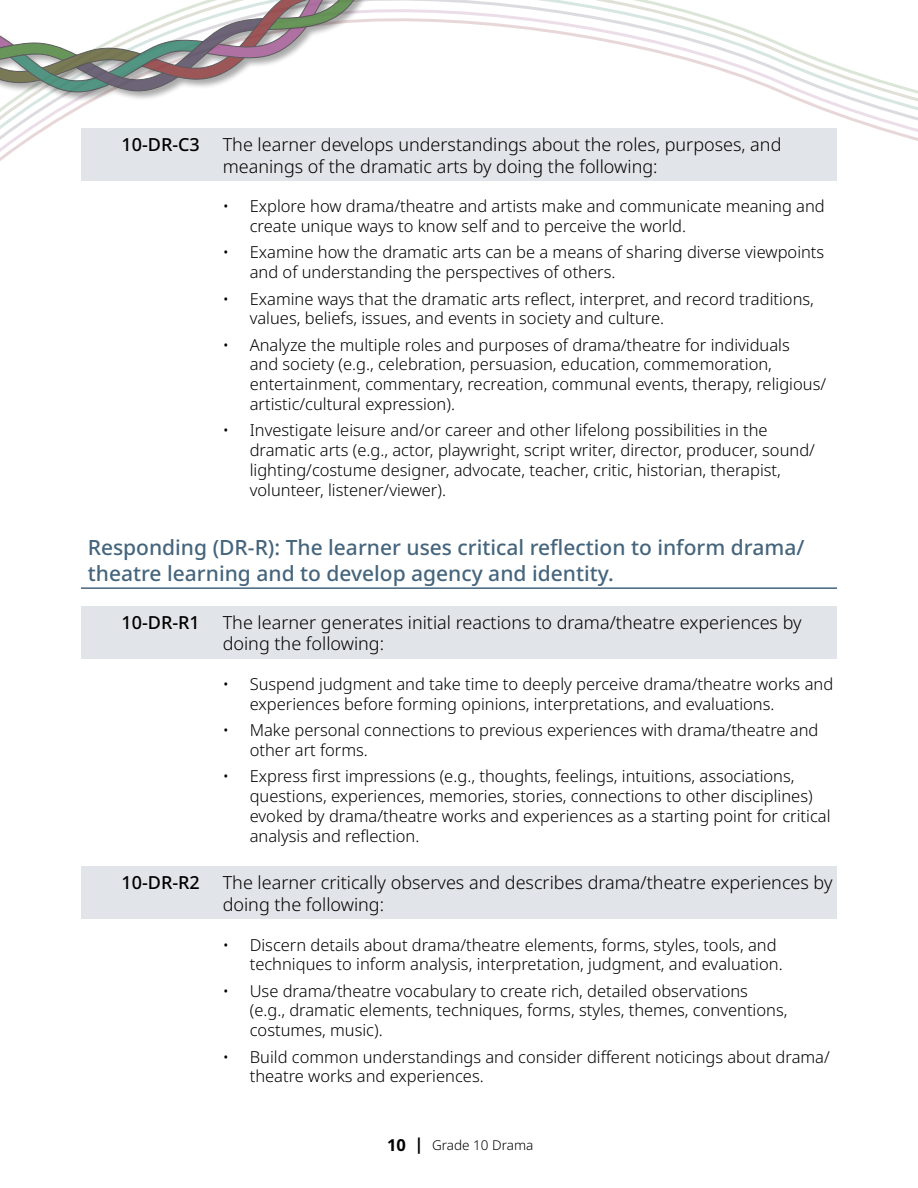
<style>
.page{position:relative;width:918px;height:1188px;background:#fff}
.page>*{position:absolute;margin:0;border:0;box-sizing:border-box;transform-origin:0 0}
.Header_Outcomes{font:500 21px/25.2px "Noto Sans";color:#45657d}
.GLO_arts{font:300 18px/21.6px "Noto Sans";color:#000}
.GLO_arts-2{font:500 18px "Noto Sans";color:#000}
.t1{font:300 16.5px/19.8px "Noto Sans";color:#000}
.t2{font:300 13.5px "Noto Sans";color:#000}
.s1{font-weight:700;font-size:16.5px}
</style>
<div class="page">
<svg style="left:0;top:0;width:918px;height:161px"></svg>
<div style="left:0;top:0;width:515px;height:102px;background:#000;opacity:.4"></div>
<svg style="left:0;top:0;width:407px;height:96px"></svg>
<div style="left:81px;top:129px;width:756px;height:52px;background:#e1e4e8"></div>
<hr style="left:81px;top:587px;width:756px;height:2px;background:#45657d">
<div style="left:81px;top:606px;width:756px;height:53px;background:#e1e4e8"></div>
<div style="left:81px;top:867px;width:756px;height:52px;background:#e1e4e8"></div>
<h4 class="GLO_arts-2" style="left:122px;top:132px;width:80px">10-DR-C3</h4>
<h4 class="GLO_arts" style="left:223px;top:134px;width:560px">The learner develops understandings about the roles, purposes, and meanings of the dramatic arts by doing the following:</h4>
<p class="t1" style="left:250px;top:197px;width:577px;text-indent:-27px">• Explore how drama/theatre and artists make and communicate meaning and create unique ways to know self and to perceive the world.</p>
<p class="t1" style="left:250px;top:243px;width:576px;text-indent:-27px">• Examine how the dramatic arts can be a means of sharing diverse viewpoints and of understanding the perspectives of others.</p>
<p class="t1" style="left:250px;top:289px;width:566px;text-indent:-27px">• Examine ways that the dramatic arts reflect, interpret, and record traditions, values, beliefs, issues, and events in society and culture.</p>
<p class="t1" style="left:250px;top:335px;width:578px;text-indent:-27px">• Analyze the multiple roles and purposes of drama/theatre for individuals<br>and society (e.g., celebration, persuasion, education, commemoration, entertainment, commentary, recreation, communal events, therapy, religious/ artistic/cultural expression).</p>
<p class="t1" style="left:250px;top:421px;width:567px;text-indent:-27px">• Investigate leisure and/or career and other lifelong possibilities in the dramatic arts (e.g., actor, playwright, script writer, director, producer, sound/ lighting/costume designer, advocate, teacher, critic, historian, therapist, volunteer, listener/viewer).</p>
<h3 class="Header_Outcomes" style="left:88px;top:536px;width:718px">Responding (DR-R): The learner uses critical reflection to inform drama/ theatre learning and to develop agency and identity.</h3>
<h4 class="GLO_arts-2" style="left:122px;top:610px;width:80px">10-DR-R1</h4>
<h4 class="GLO_arts" style="left:223px;top:612px;width:580px">The learner generates initial reactions to drama/theatre experiences by doing the following:</h4>
<p class="t1" style="left:250px;top:675px;width:585px;text-indent:-27px">• Suspend judgment and take time to deeply perceive drama/theatre works and experiences before forming opinions, interpretations, and evaluations.</p>
<p class="t1" style="left:250px;top:721px;width:570px;text-indent:-27px">• Make personal connections to previous experiences with drama/theatre and other art forms.</p>
<p class="t1" style="left:250px;top:767px;width:582px;text-indent:-27px">• Express first impressions (e.g., thoughts, feelings, intuitions, associations, questions, experiences, memories, stories, connections to other disciplines) evoked by drama/theatre works and experiences as a starting point for critical analysis and reflection.</p>
<h4 class="GLO_arts-2" style="left:122px;top:870px;width:80px">10-DR-R2</h4>
<h4 class="GLO_arts" style="left:223px;top:872px;width:611px">The learner critically observes and describes drama/theatre experiences by doing the following:</h4>
<p class="t1" style="left:250px;top:935px;width:534px;text-indent:-27px">• Discern details about drama/theatre elements, forms, styles, tools, and techniques to inform analysis, interpretation, judgment, and evaluation.</p>
<p class="t1" style="left:250px;top:981px;width:539px;text-indent:-27px">• Use drama/theatre vocabulary to create rich, detailed observations<br>(e.g., dramatic elements, techniques, forms, styles, themes, conventions, costumes, music).</p>
<p class="t1" style="left:250px;top:1047px;width:582px;text-indent:-27px">• Build common understandings and consider different noticings about drama/ theatre works and experiences.</p>
<p class="t2" style="left:387px;top:1135px;width:148px"><span class="s1">10 |</span> Grade 10 Drama</p>
</div>
